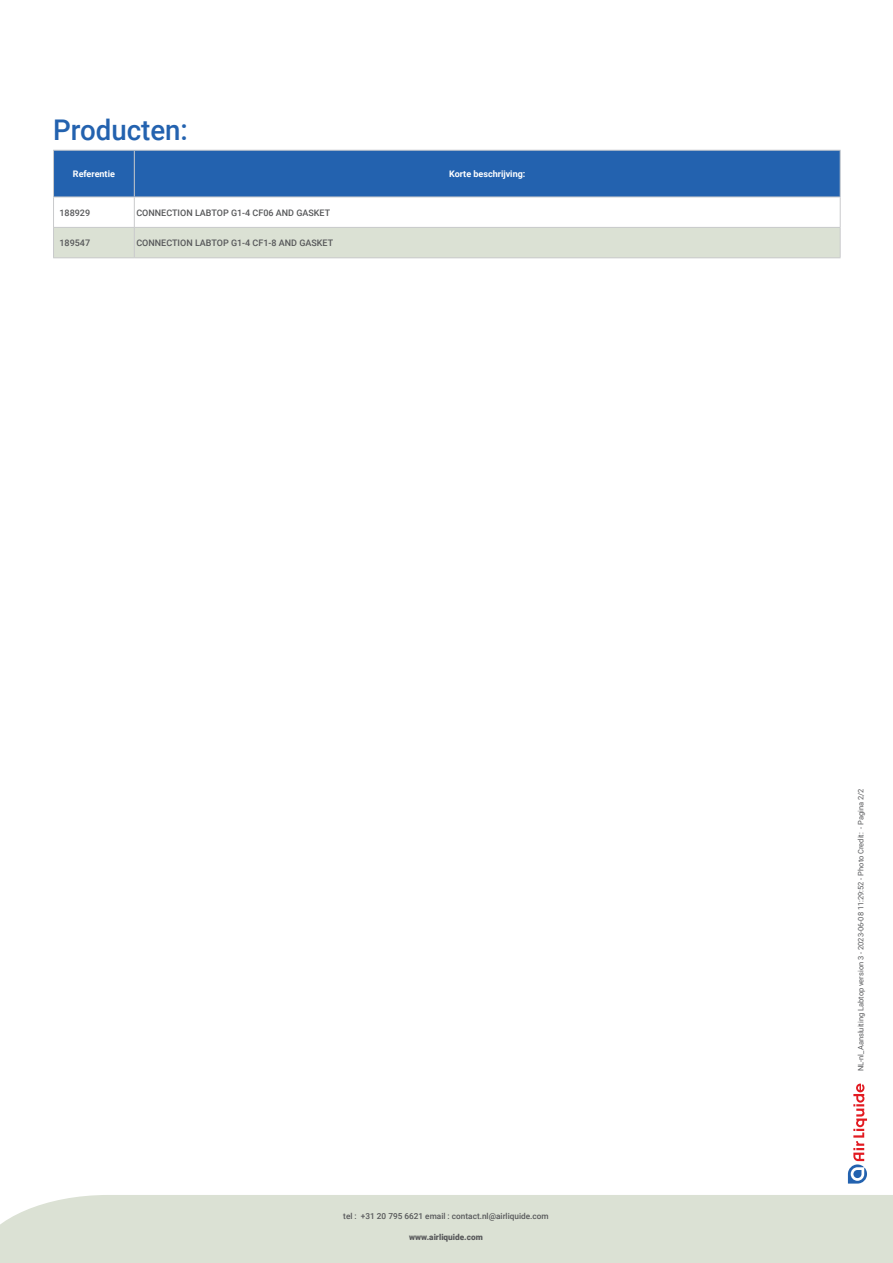
<style>
.page{position:relative;width:893px;height:1263px;background:#fff}
.page>*{position:absolute;margin:0;border:0;box-sizing:border-box;transform-origin:0 0}
.Sous_titre_bleu_pour{font:500 28.5px "Roboto";color:#2362af}
.Tableau_texte_intéri{font:500 9px "Roboto";color:#57585a}
.Tableau_entete_blanc{font:700 9px "Roboto";color:#fff}
.t1{font:500 8.25px "Roboto";color:#57585a}
.t2{font:900 8.25px "Roboto";color:#57585a}
.t3{font:7.5px "Roboto";color:#57585a}
</style>
<div class="page">
<div style="left:0;top:1195px;width:893px;height:68px;background:#dbe1d4"></div>
<svg style="left:848px;top:1083px;width:19px;height:100px"></svg>
<div style="left:54px;top:151px;width:786px;height:46px;background:#2362af"></div>
<div style="left:54px;top:227px;width:80px;height:31px;background:#dbe1d4"></div>
<div style="left:134px;top:227px;width:706px;height:31px;background:#dbe1d4"></div>
<hr style="left:53px;top:150px;width:81px;height:1px;background:#c9cacc">
<hr style="left:53px;top:151px;width:1px;height:46px;background:#c9cacc">
<hr style="left:134px;top:150px;width:707px;height:1px;background:#c9cacc">
<hr style="left:134px;top:151px;width:1px;height:46px;background:#c9cacc">
<hr style="left:840px;top:151px;width:1px;height:46px;background:#c9cacc">
<hr style="left:53px;top:197px;width:81px;height:1px;background:#c9cacc">
<hr style="left:53px;top:197px;width:1px;height:30px;background:#c9cacc">
<hr style="left:134px;top:197px;width:707px;height:1px;background:#c9cacc">
<hr style="left:134px;top:197px;width:1px;height:30px;background:#c9cacc">
<hr style="left:840px;top:197px;width:1px;height:30px;background:#c9cacc">
<hr style="left:53px;top:227px;width:81px;height:1px;background:#c9cacc">
<svg style="left:53px;top:228px;width:1px;height:29px"></svg>
<hr style="left:134px;top:227px;width:707px;height:1px;background:#c9cacc">
<svg style="left:134px;top:228px;width:1px;height:29px"></svg>
<svg style="left:840px;top:228px;width:1px;height:29px"></svg>
<hr style="left:53px;top:257px;width:81px;height:1px;background:#c9cacc">
<hr style="left:134px;top:257px;width:707px;height:1px;background:#c9cacc">
<p class="Sous_titre_bleu_pour" style="left:53px;top:110px;width:136px">Producten:</p>
<p class="Tableau_entete_blanc" style="left:73px;top:167px;width:43px">Referentie</p>
<p class="Tableau_entete_blanc" style="left:449px;top:167px;width:78px">Korte beschrijving:</p>
<p class="Tableau_texte_intéri" style="left:60px;top:206px;width:32px">188929</p>
<p class="Tableau_texte_intéri" style="left:136px;top:206px;width:195px">CONNECTION LABTOP G1-4 CF06 AND GASKET</p>
<p class="Tableau_texte_intéri" style="left:60px;top:236px;width:32px">189547</p>
<p class="Tableau_texte_intéri" style="left:136px;top:236px;width:198px">CONNECTION LABTOP G1-4 CF1-8 AND GASKET</p>
<p class="t1" style="left:343px;top:1210px;width:207px">tel : +31 20 795 6621 email : contact.nl@airliquide.com</p>
<p class="t2" style="left:409px;top:1231px;width:75px">www.airliquide.com</p>
<p class="t3" style="left:856px;top:1071px;width:284px;rotate:-90deg">NL-nl_Aansluiting Labtop version 3 - 2023-06-08 11:29:52 - Photo Credit: - Pagina 2/2</p>
</div>
